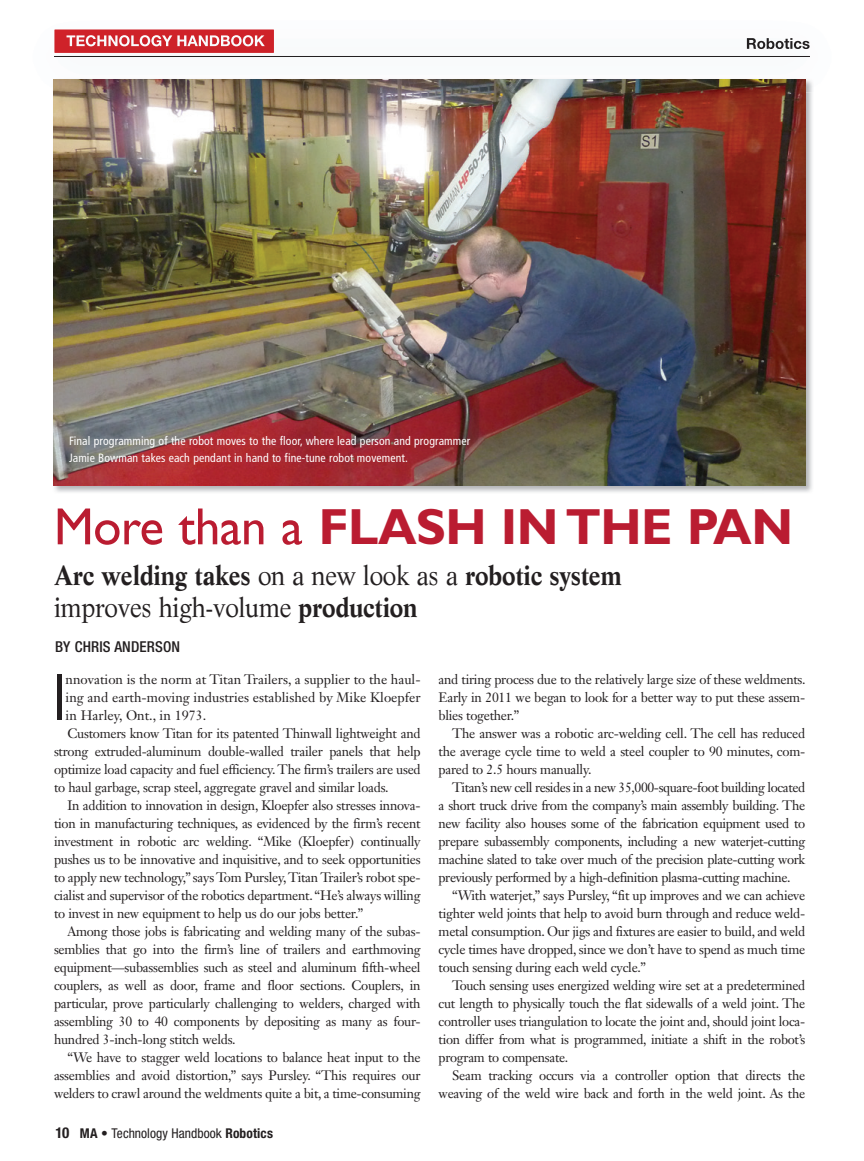
<style>
.page{position:relative;width:864px;height:1161px;background:#fff}
.page>*{position:absolute;margin:0;border:0;box-sizing:border-box;transform-origin:0 0}
.t1{font:300 condensed 63.9px "Helvetica Neue LT Std";color:#231f20}
.t2{font:700 51px "Gill Sans Std";letter-spacing:-.01em;color:#ba1c31}
.t3{font:700 27px/31.5px "Life LT Std";letter-spacing:-.01em;color:#231f20;scale:.93 1}
.t4{font:500 condensed 15px "Helvetica Neue LT Std";letter-spacing:.01em;color:#231f20}
.t5{font:13.5px/18px "Janson Text LT Std";letter-spacing:-.02em;color:#231f20;text-align:justify}
.t6{font:13.5px "Janson Text LT Std";color:#231f20}
.t7{font:condensed 13.5px "Helvetica Neue LT Std";letter-spacing:.005em;color:#231f20}
.t8{font:condensed 12px/16.5px "Frutiger LT Std";letter-spacing:.01em;color:#fff}
.s1{font-weight:400;font-size:52.5px}
.s2{font-weight:400}
.s3{font-weight:700;font-size:15px}
.s4{font-weight:700}
</style>
<div class="page">
<img style="left:53px;top:485px;width:49px;height:7px">
<img style="left:764px;top:92px;width:48px;height:400px">
<img style="left:102px;top:485px;width:662px;height:7px">
<img style="left:53px;top:92px;width:753px;height:393px">
<img style="left:54px;top:29px;width:744px;height:24px">
<img style="left:53px;top:79px;width:760px;height:13px">
<img style="left:55px;top:30px;width:219px;height:23px">
<img style="left:67px;top:35px;width:198px;height:11px">
<img style="left:747px;top:38px;width:63px;height:11px">
<hr style="left:54px;top:56px;width:756px;height:1px;background:#231f20">
<p class="t8" style="left:69px;top:433px;width:403px">Final programming of the robot moves to the floor, where lead person and programmer<br>Jamie Bowman takes each pendant in hand to fine-tune robot movement.</p>
<h2 class="t2" style="left:54px;top:497px;width:741px"><span class="s1">More than a</span> FLASH IN THE PAN</h2>
<h3 class="t3" style="left:54px;top:560px;width:612px">Arc welding takes <span class="s2">on a new look as a</span> robotic system <span class="s2">improves high-volume</span> production</h3>
<p class="t4" style="left:55px;top:638px;width:127px">BY CHRIS ANDERSON</p>
<h1 class="t1" style="left:54px;top:661px;width:13px">I</h1>
<p class="t6" style="left:66px;top:671px;width:357px">nnovation is the norm at Titan Trailers, a supplier to the haul-</p>
<p class="t6" style="left:66px;top:689px;width:356px">ing and earth-moving industries established by Mike Kloepfer</p>
<p class="t6" style="left:66px;top:707px;width:142px">in Harley, Ont., in 1973.</p>
<p class="t5" style="left:68px;top:724px;width:355px">Customers know Titan for its patented Thinwall lightweight and</p>
<p class="t5" style="left:54px;top:742px;width:368px">strong extruded-aluminum double-walled trailer panels that help</p>
<p class="t5" style="left:54px;top:760px;width:368px">optimize load capacity and fuel efficiency. The firm’s trailers are used</p>
<p class="t5" style="left:54px;top:778px;width:336px">to haul garbage, scrap steel, aggregate gravel and similar loads.</p>
<p class="t5" style="left:68px;top:796px;width:355px">In addition to innovation in design, Kloepfer also stresses innova-</p>
<p class="t5" style="left:54px;top:814px;width:368px">tion in manufacturing techniques, as evidenced by the firm’s recent</p>
<p class="t5" style="left:54px;top:832px;width:368px">investment in robotic arc welding. “Mike (Kloepfer) continually</p>
<p class="t5" style="left:54px;top:850px;width:368px">pushes us to be innovative and inquisitive, and to seek opportunities</p>
<p class="t5" style="left:54px;top:868px;width:368px">to apply new technology,” says Tom Pursley, Titan Trailer’s robot spe-</p>
<p class="t5" style="left:54px;top:886px;width:368px">cialist and supervisor of the robotics department. “He’s always willing</p>
<p class="t5" style="left:54px;top:904px;width:311px">to invest in new equipment to help us do our jobs better.”</p>
<p class="t5" style="left:68px;top:922px;width:355px">Among those jobs is fabricating and welding many of the subas-</p>
<p class="t5" style="left:54px;top:940px;width:368px">semblies that go into the firm’s line of trailers and earthmoving</p>
<p class="t5" style="left:54px;top:958px;width:368px">equipment—subassemblies such as steel and aluminum fifth-wheel</p>
<p class="t5" style="left:54px;top:976px;width:368px">couplers, as well as door, frame and floor sections. Couplers, in</p>
<p class="t5" style="left:54px;top:994px;width:368px">particular, prove particularly challenging to welders, charged with</p>
<p class="t5" style="left:54px;top:1012px;width:368px">assembling 30 to 40 components by depositing as many as four-</p>
<p class="t5" style="left:54px;top:1030px;width:183px">hundred 3-inch-long stitch welds.</p>
<p class="t5" style="left:68px;top:1048px;width:355px">“We have to stagger weld locations to balance heat input to the</p>
<p class="t5" style="left:54px;top:1066px;width:368px">assemblies and avoid distortion,” says Pursley. “This requires our</p>
<p class="t5" style="left:54px;top:1084px;width:368px">welders to crawl around the weldments quite a bit, a time-consuming</p>
<p class="t7" style="left:56px;top:1125px;width:219px"><span class="s3">10</span> <span class="s4">MA</span> • Technology Handbook <span class="s4">Robotics</span></p>
<p class="t5" style="left:439px;top:670px;width:369px">and tiring process due to the relatively large size of these weldments.<br>Early in 2011 we began to look for a better way to put these assem&shy;blies together.”</p>
<p class="t5" style="left:439px;top:724px;width:368px;text-indent:13px">The answer was a robotic arc-welding cell. The cell has reduced the average cycle time to weld a steel coupler to 90 minutes, com&shy;pared to 2.5 hours manually.</p>
<p class="t5" style="left:439px;top:778px;width:368px;text-indent:13px">Titan’s new cell resides in a new 35,000-square-foot building located a short truck drive from the company’s main assembly building. The new facility also houses some of the fabrication equipment used to prepare subassembly components, including a new waterjet-cutting machine slated to take over much of the precision plate-cutting work previously performed by a high-definition plasma-cutting machine.</p>
<p class="t5" style="left:439px;top:886px;width:368px;text-indent:13px">“With waterjet,” says Pursley, “fit up improves and we can achieve tighter weld joints that help to avoid burn through and reduce weld&shy;metal consumption. Our jigs and fixtures are easier to build, and weld cycle times have dropped, since we don’t have to spend as much time touch sensing during each weld cycle.”</p>
<p class="t5" style="left:439px;top:976px;width:368px;text-indent:14px">Touch sensing uses energized welding wire set at a predetermined cut length to physically touch the flat sidewalls of a weld joint. The controller uses triangulation to locate the joint and, should joint loca&shy;tion differ from what is programmed, initiate a shift in the robot’s program to compensate.</p>
<p class="t5" style="left:439px;top:1066px;width:368px;text-align:right">Seam tracking occurs via a controller option that directs the weaving of the weld wire back and forth in the weld joint. As the</p>
</div>
